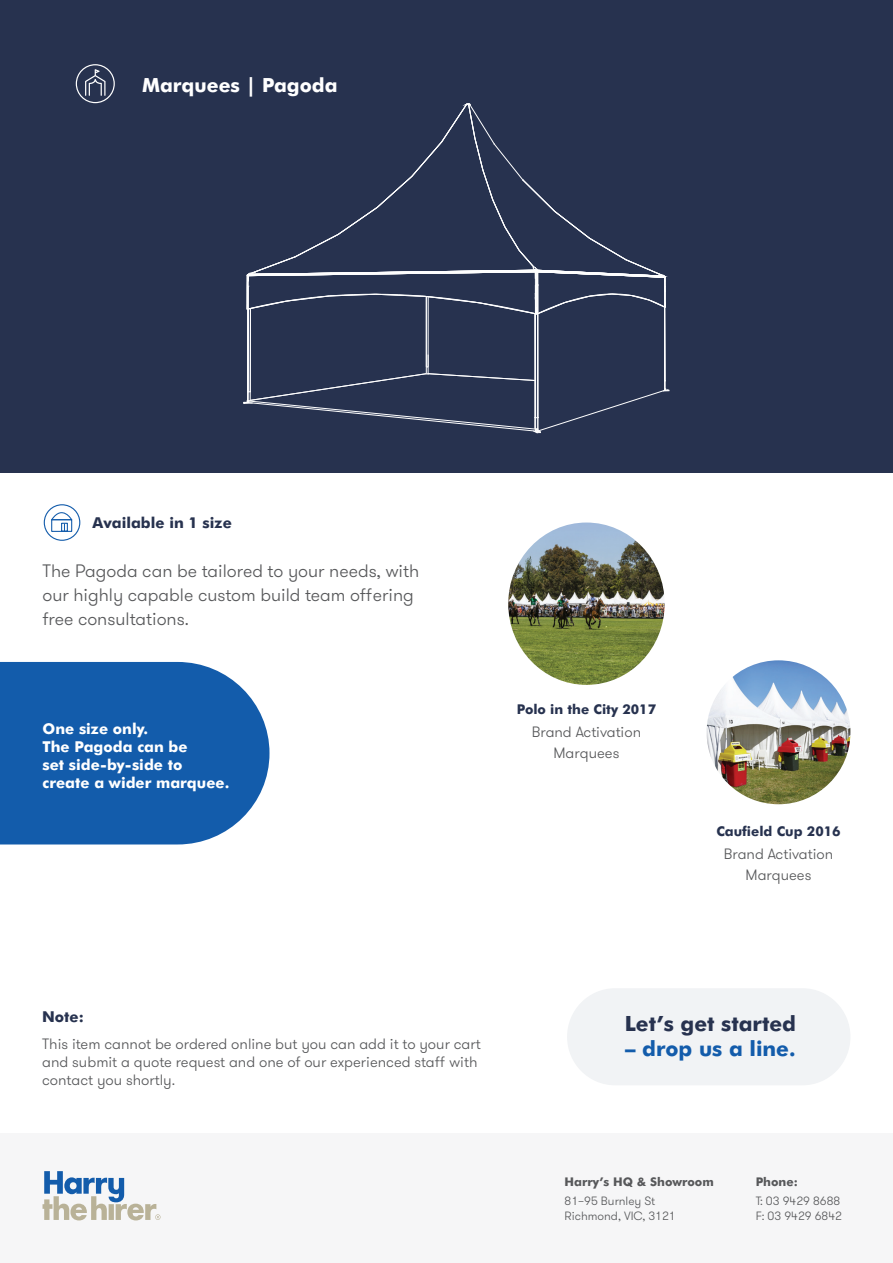
<style>
.page{position:relative;width:893px;height:1263px;background:#fff}
.page>*{position:absolute;margin:0;border:0;box-sizing:border-box;transform-origin:0 0}
.t1{font:700 21px "Futura BT";color:#27324f}
.t2{font:700 21px "Futura BT";color:#135cab}
.t3{font:700 19.5px "Futura BT";color:#fff}
.t4{font:300 18px/24px "GT Walsheim";color:#57585a}
.t5{font:300 15px/21px "GT Walsheim";color:#57585a;text-align:center}
.t6{font:700 15px/18px "Futura BT";color:#fff}
.t7{font:700 15px "Futura BT";color:#27324f}
.t8{font:700 13.5px "Futura BT";color:#27324f}
.t9{font:300 12px/15px "GT Walsheim";color:#57585a}
.t10{font:700 12px "Futura BT";color:#57585a}
</style>
<div class="page">
<div style="left:0;top:0;width:893px;height:472px;background:#27324f"></div>
<div style="left:0;top:1133px;width:893px;height:130px;background:#f6f6f7"></div>
<svg style="left:43px;top:1171px;width:118px;height:49px"></svg>
<svg style="left:76px;top:64px;width:39px;height:39px"></svg>
<img style="left:508px;top:522px;width:157px;height:163px">
<img style="left:706px;top:660px;width:144px;height:144px;border-radius:72px">
<svg style="left:243px;top:103px;width:426px;height:331px"></svg>
<svg style="left:44px;top:504px;width:36px;height:37px"></svg>
<div style="left:567px;top:988px;width:283px;height:97px;background:#f1f3f5"></div>
<svg style="left:0;top:662px;width:269px;height:182px;background:#2367b0"></svg>
<h2 class="t3" style="left:142px;top:73px;width:197px">Marquees | Pagoda</h2>
<p class="t7" style="left:93px;top:513px;width:141px">Available in 1 size</p>
<p class="t4" style="left:43px;top:559px;width:378px">The Pagoda can be tailored to your needs, with our highly capable custom build team offering free consultations.</p>
<p class="t6" style="left:43px;top:720px;width:188px">One size only.<br>The Pagoda can be<br>set side-by-side to create a wider marquee.</p>
<p class="t8" style="left:517px;top:701px;width:141px">Polo in the City 2017</p>
<p class="t5" style="left:532px;top:721px;width:111px">Brand Activation<br>Marquees</p>
<p class="t8" style="left:716px;top:823px;width:126px">Caufield Cup 2016</p>
<p class="t5" style="left:724px;top:843px;width:111px">Brand Activation<br>Marquees</p>
<p class="t7" style="left:42px;top:1007px;width:43px">Note:</p>
<p class="t5" style="left:42px;top:1034px;width:440px;line-height:18px;text-align:left">This item cannot be ordered online but you can add it to your cart and submit a quote request and one of our experienced staff with contact you shortly.</p>
<h1 class="t1" style="left:625px;top:1011px;width:173px">Let’s get started</h1>
<h1 class="t2" style="left:625px;top:1036px;width:172px">– drop us a line.</h1>
<p class="t10" style="left:564px;top:1174px;width:151px">Harry’s HQ &amp; Showroom</p>
<p class="t9" style="left:564px;top:1193px;width:113px">81–95 Burnley St<br>Richmond, VIC, 3121</p>
<p class="t10" style="left:756px;top:1174px;width:44px">Phone:</p>
<p class="t9" style="left:756px;top:1193px;width:88px">T: 03 9429 8688<br>F: 03 9429 6842</p>
</div>
